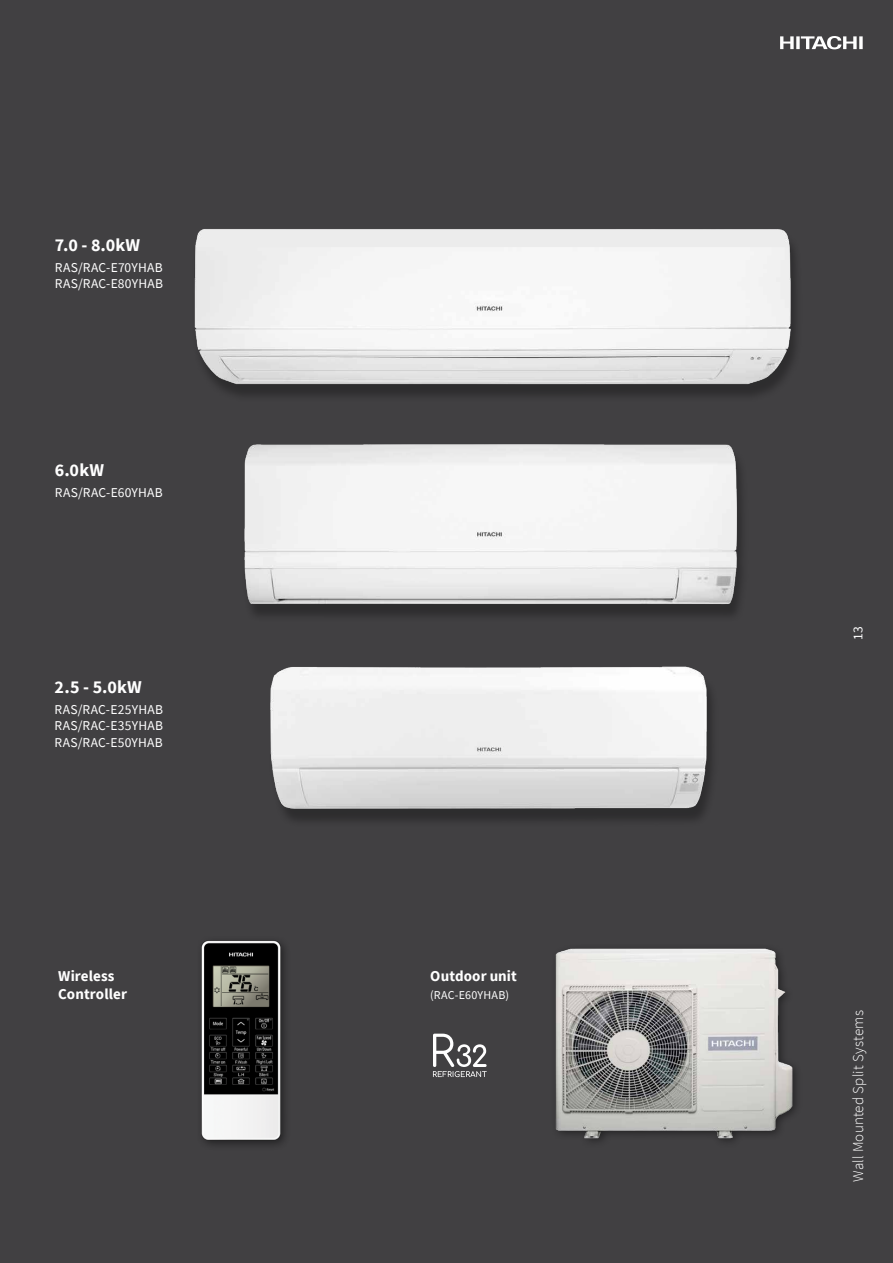
<style>
.page{position:relative;width:893px;height:1263px;background:#414042}
.page>*{position:absolute;margin:0;border:0;box-sizing:border-box;transform-origin:0 0}
.t1{font:700 18px "Source Sans Pro";letter-spacing:.01em;color:#fff}
.t2{font:700 15px/18px "Source Sans Pro";letter-spacing:.005em;color:#fff}
.t3{font:300 15px "Source Sans Pro";letter-spacing:.01em;color:#fff}
.t4{font:13.5px/16.2px "Source Sans Pro";letter-spacing:.02em;color:#fff;text-align:justify}
.t5{font:12px "Source Sans Pro";letter-spacing:.02em;color:#fff}
</style>
<div class="page">
<img style="left:555px;top:948px;width:238px;height:192px">
<svg style="left:433px;top:1034px;width:54px;height:43px"></svg>
<div style="left:197px;top:936px;width:94px;height:215px;background:#000;opacity:.45"></div>
<img style="left:200px;top:940px;width:81px;height:200px">
<img style="left:244px;top:444px;width:498px;height:117px">
<img style="left:194px;top:229px;width:601px;height:167px">
<img style="left:244px;top:561px;width:497px;height:260px">
<svg style="left:780px;top:36px;width:83px;height:13px"></svg>
<h1 class="t1" style="left:55px;top:233px;width:87px">7.0 - 8.0kW</h1>
<p class="t4" style="left:55px;top:259px;width:110px">RAS/RAC-E70YHAB<br>RAS/RAC-E80YHAB</p>
<h1 class="t1" style="left:55px;top:458px;width:51px">6.0kW</h1>
<p class="t4" style="left:55px;top:484px;width:109px">RAS/RAC-E60YHAB</p>
<h1 class="t1" style="left:55px;top:675px;width:89px">2.5 - 5.0kW</h1>
<p class="t4" style="left:55px;top:701px;width:110px">RAS/RAC-E25YHAB RAS/RAC-E35YHAB RAS/RAC-E50YHAB</p>
<p class="t2" style="left:58px;top:967px;width:70px">Wireless<br>Controller</p>
<p class="t2" style="left:430px;top:967px;width:88px">Outdoor unit</p>
<p class="t5" style="left:430px;top:987px;width:80px">(RAC-E60YHAB)</p>
<p class="t4" style="left:850px;top:640px;width:15px;rotate:-90deg">13</p>
<p class="t3" style="left:849px;top:1182px;width:173px;rotate:-90deg">Wall Mounted Split Systems</p>
</div>
